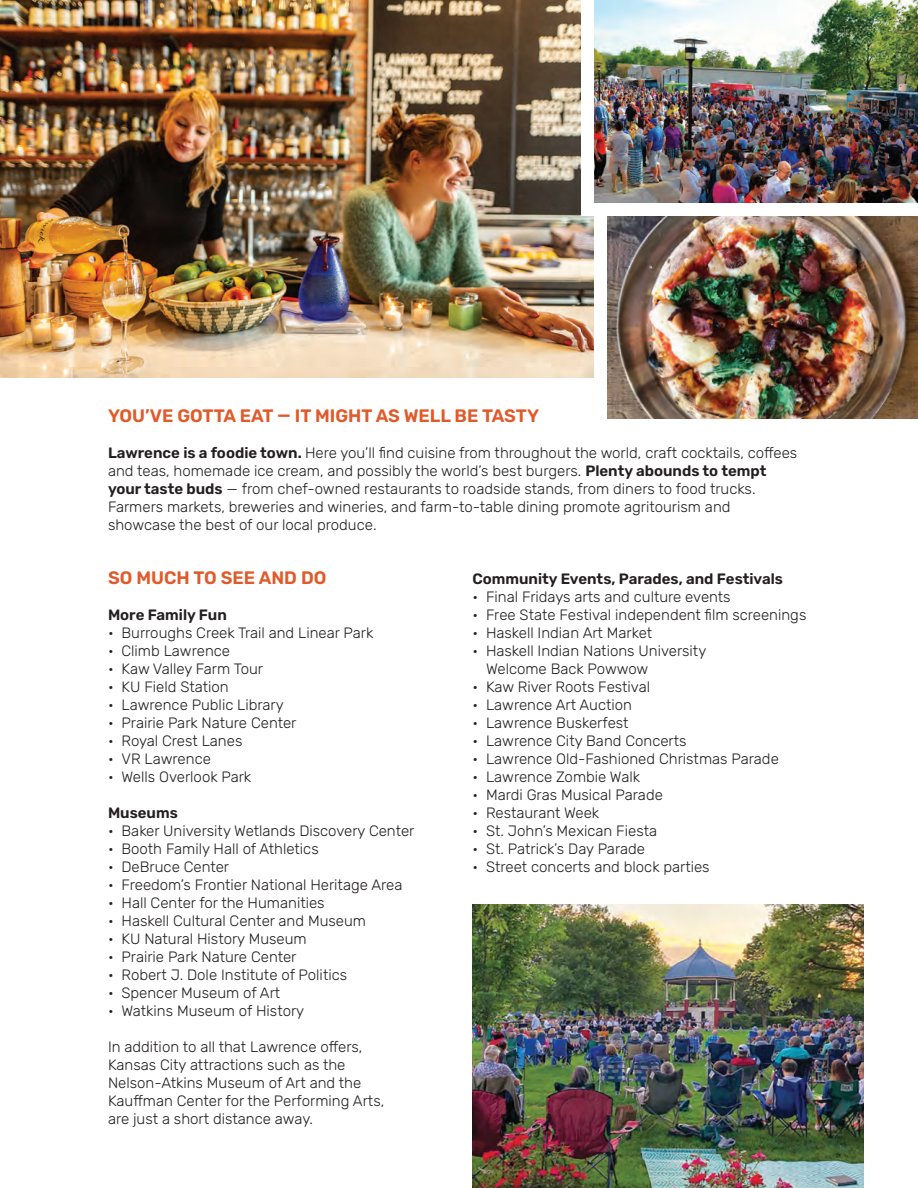
<style>
.page{position:relative;width:918px;height:1188px;background:#fff}
.page>*{position:absolute;margin:0;border:0;box-sizing:border-box;transform-origin:0 0}
.t1{font:600 18px "Rubik";color:#e15a29}
.t2{font:300 15px/18px "Rubik";color:#231f20}
.t3{font:600 15px "Rubik";color:#231f20}
.s1{font-weight:600}
</style>
<div class="page">
<img style="left:594px;top:0;width:324px;height:202px">
<img style="left:580px;top:216px;width:14px;height:162px">
<img style="left:0;top:0;width:580px;height:378px">
<img style="left:608px;top:216px;width:310px;height:202px">
<img style="left:472px;top:904px;width:392px;height:284px">
<p class="t1" style="left:108px;top:405px;width:433px">YOU’VE GOTTA EAT — IT MIGHT AS WELL BE TASTY</p>
<p class="t2" style="left:108px;top:444px;width:691px"><span class="s1">Lawrence is a foodie town.</span> Here you’ll find cuisine from throughout the world, craft cocktails, coffees and teas, homemade ice cream, and possibly the world’s best burgers. <span class="s1">Plenty abounds to tempt your taste buds</span> — from chef-owned restaurants to roadside stands, from diners to food trucks.<br>Farmers markets, breweries and wineries, and farm-to-table dining promote agritourism and showcase the best of our local produce.</p>
<p class="t1" style="left:108px;top:567px;width:220px">SO MUCH TO SEE AND DO</p>
<p class="t3" style="left:108px;top:606px;width:120px">More Family Fun</p>
<p class="t2" style="left:108px;top:624px;width:267px">• Burroughs Creek Trail and Linear Park</p>
<p class="t2" style="left:108px;top:642px;width:124px">• Climb Lawrence</p>
<p class="t2" style="left:108px;top:660px;width:157px">• Kaw Valley Farm Tour</p>
<p class="t2" style="left:108px;top:678px;width:122px">• KU Field Station</p>
<p class="t2" style="left:108px;top:696px;width:177px">• Lawrence Public Library</p>
<p class="t2" style="left:108px;top:714px;width:190px">• Prairie Park Nature Center</p>
<p class="t2" style="left:108px;top:732px;width:136px">• Royal Crest Lanes</p>
<p class="t2" style="left:108px;top:750px;width:104px">• VR Lawrence</p>
<p class="t2" style="left:108px;top:768px;width:145px">• Wells Overlook Park</p>
<p class="t3" style="left:108px;top:804px;width:71px">Museums</p>
<p class="t2" style="left:108px;top:822px;width:308px">• Baker University Wetlands Discovery Center</p>
<p class="t2" style="left:108px;top:840px;width:212px">• Booth Family Hall of Athletics</p>
<p class="t2" style="left:108px;top:858px;width:123px">• DeBruce Center</p>
<p class="t2" style="left:108px;top:876px;width:296px">• Freedom’s Frontier National Heritage Area</p>
<p class="t2" style="left:108px;top:894px;width:218px">• Hall Center for the Humanities</p>
<p class="t2" style="left:108px;top:912px;width:260px">• Haskell Cultural Center and Museum</p>
<p class="t2" style="left:108px;top:930px;width:200px">• KU Natural History Museum</p>
<p class="t2" style="left:108px;top:948px;width:190px">• Prairie Park Nature Center</p>
<p class="t2" style="left:108px;top:966px;width:241px">• Robert J. Dole Institute of Politics</p>
<p class="t2" style="left:108px;top:984px;width:174px">• Spencer Museum of Art</p>
<p class="t2" style="left:108px;top:1002px;width:198px">• Watkins Museum of History</p>
<p class="t2" style="left:108px;top:1038px;width:278px">In addition to all that Lawrence offers, Kansas City attractions such as the Nelson-Atkins Museum of Art and the Kauffman Center for the Performing Arts, are just a short distance away.</p>
<p class="t3" style="left:472px;top:570px;width:312px">Community Events, Parades, and Festivals</p>
<p class="t2" style="left:472px;top:588px;width:260px">• Final Fridays arts and culture events</p>
<p class="t2" style="left:472px;top:606px;width:335px">• Free State Festival independent film screenings</p>
<p class="t2" style="left:472px;top:624px;width:181px">• Haskell Indian Art Market</p>
<p class="t2" style="left:486px;top:642px;width:222px;text-indent:-14px">• Haskell Indian Nations University<br>Welcome Back Powwow</p>
<p class="t2" style="left:472px;top:678px;width:179px">• Kaw River Roots Festival</p>
<p class="t2" style="left:472px;top:696px;width:161px">• Lawrence Art Auction</p>
<p class="t2" style="left:472px;top:714px;width:158px">• Lawrence Buskerfest</p>
<p class="t2" style="left:472px;top:732px;width:216px">• Lawrence City Band Concerts</p>
<p class="t2" style="left:472px;top:750px;width:308px">• Lawrence Old-Fashioned Christmas Parade</p>
<p class="t2" style="left:472px;top:768px;width:169px">• Lawrence Zombie Walk</p>
<p class="t2" style="left:472px;top:786px;width:192px">• Mardi Gras Musical Parade</p>
<p class="t2" style="left:472px;top:804px;width:128px">• Restaurant Week</p>
<p class="t2" style="left:472px;top:822px;width:186px">• St. John’s Mexican Fiesta</p>
<p class="t2" style="left:472px;top:840px;width:174px">• St. Patrick’s Day Parade</p>
<p class="t2" style="left:472px;top:858px;width:239px">• Street concerts and block parties</p>
</div>
